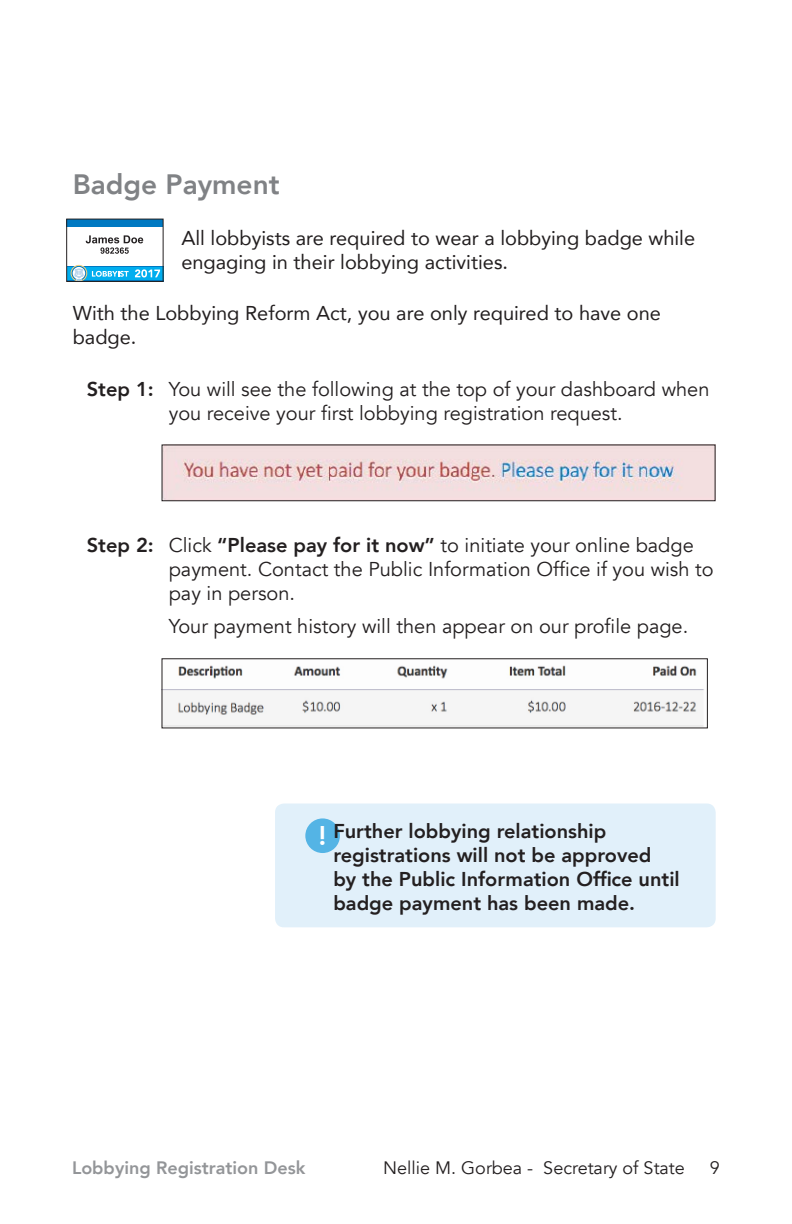
<style>
.page{position:relative;width:792px;height:1224px;background:#fff}
.page>*{position:absolute;margin:0;border:0;box-sizing:border-box;transform-origin:0 0}
.sub-titles{font:800 28px "Avenir";color:#808285}
.t1{font:800 27px "Avenir";color:#fff}
.content-tab{font:20px/24px "Avenir";color:#231f20;text-align:center}
.content-text{font:20px/24px "Avenir";color:#231f20}
.content-text-2{font:800 20px/24px "Avenir";color:#231f20}
.t2{font:18px "Avenir";color:#231f20}
.t3{font:800 18px "Avenir";color:#939598}
.s1{font-weight:800}
</style>
<div class="page">
<div style="left:275px;top:804px;width:441px;height:123px;background:#e1f0fa;border-radius:9px"></div>
<div style="left:305px;top:818px;width:35px;height:35px;background:#54b4e5;border-radius:50%"></div>
<hr style="left:67px;top:266px;width:96px;height:3px;background:#0079c2">
<div style="left:67px;top:219px;width:96px;height:8px;background:#0079c2"></div>
<div style="left:67px;top:267px;width:96px;height:13px;background:#00aeef"></div>
<svg style="left:92px;top:271px;width:37px;height:6px"></svg>
<svg style="left:86px;top:235px;width:57px;height:19px"></svg>
<svg style="left:71px;top:265px;width:16px;height:16px"></svg>
<div style="left:71px;top:265px;width:16px;height:16px;border:1px solid #fed378;border-radius:50%"></div>
<svg style="left:73px;top:267px;width:12px;height:12px"></svg>
<svg style="left:74px;top:268px;width:10px;height:12px"></svg>
<svg style="left:135px;top:269px;width:25px;height:8px"></svg>
<div style="left:66px;top:219px;width:97px;height:63px;border:1px solid #231f20"></div>
<img style="left:164px;top:446px;width:550px;height:53px">
<div style="left:162px;top:444px;width:554px;height:57px;border:1px solid #231f20"></div>
<img style="left:164px;top:665px;width:540px;height:61px">
<div style="left:162px;top:658px;width:546px;height:70px;border:1px solid #231f20"></div>
<p class="sub-titles" style="left:73px;top:162px;width:208px">Badge Payment</p>
<p class="content-text" style="left:181px;top:225px;width:515px">All lobbyists are required to wear a lobbying badge while engaging in their lobbying activities.</p>
<p class="content-text" style="left:73px;top:300px;width:590px">With the Lobbying Reform Act, you are only required to have one badge.</p>
<p class="content-tab" style="left:87px;top:377px;width:624px"><span class="s1">Step 1:</span> You will see the following at the top of your dashboard when you receive your first lobbying registration request.</p>
<p class="content-tab" style="left:169px;top:533px;width:546px;text-align:left;text-indent:-82px"><span class="s1">Step 2:</span> Click <span class="s1">“Please pay for it now”</span> to initiate your online badge payment. Contact the Public Information Office if you wish to pay in person.</p>
<p class="content-tab" style="left:169px;top:614px;width:521px">Your payment history will then appear on our profile page.</p>
<p class="t1" style="left:319px;top:815px;width:9px">!</p>
<p class="content-text-2" style="left:333px;top:819px;width:348px">Further lobbying relationship registrations will not be approved<br>by the Public Information Office until badge payment has been made.</p>
<p class="t3" style="left:72px;top:1154px;width:235px">Lobbying Registration Desk</p>
<p class="t2" style="left:383px;top:1157px;width:303px">Nellie M. Gorbea - Secretary of State</p>
<p class="t2" style="left:710px;top:1157px;width:12px">9</p>
</div>
